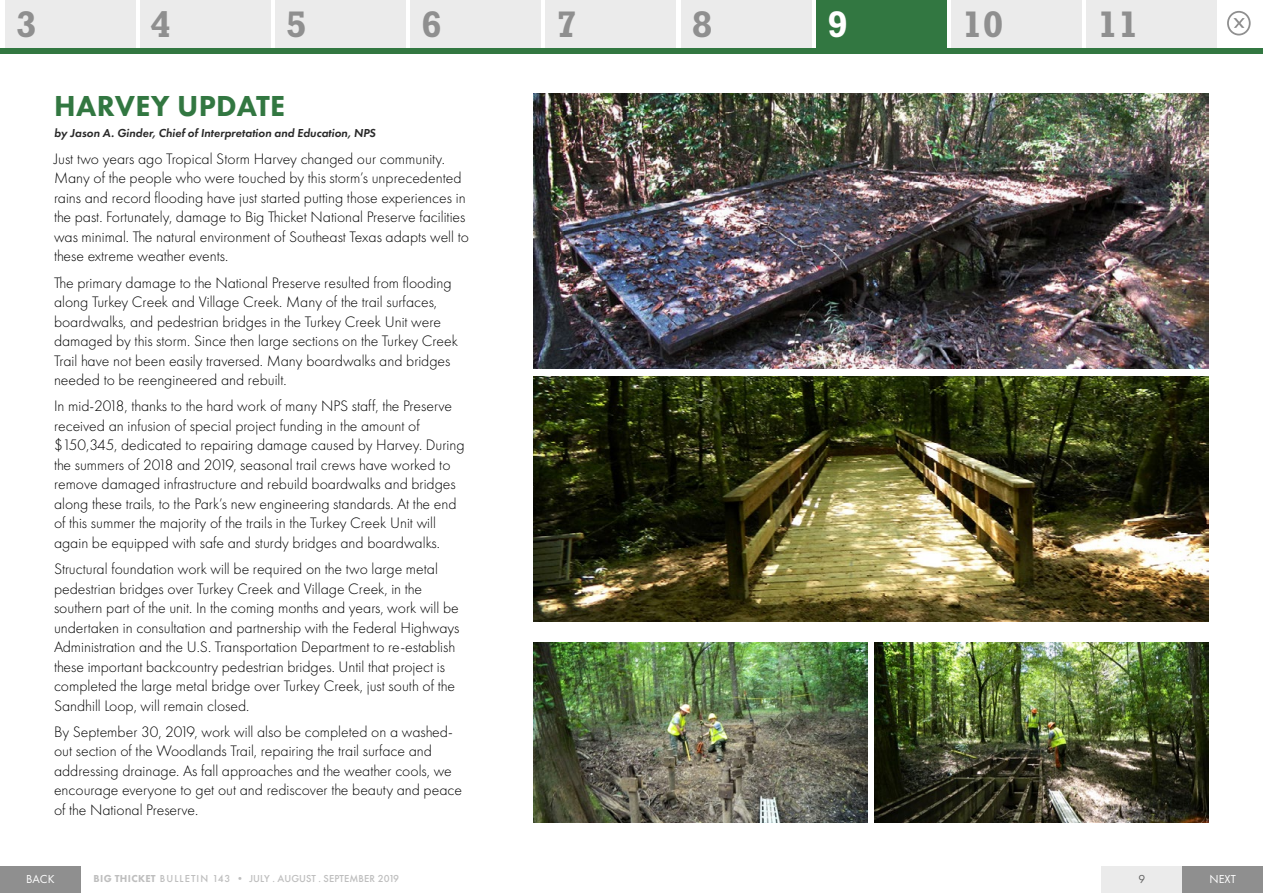
<style>
.page{position:relative;width:1263px;height:893px;background:#fff}
.page>*{position:absolute;margin:0;border:0;box-sizing:border-box;transform-origin:0 0}
.t1{font:700 37.5px "Rockwell Std";color:#8f8f8f}
.t2{font:700 37.5px "Rockwell Std";color:#fff}
.t3{font:800 30px "Futura PT";letter-spacing:.01em;color:#327741}
.t4{font:300 15.75px/19.5px "Futura PT";color:#000}
.t5{font:italic 600 12px "Futura PT";color:#292929}
.t6{font:12px "Futura PT";letter-spacing:.01em;color:#fff}
.t7{font:12px "Futura PT";color:#636363}
.t8{font:500 10.5px "Futura PT";letter-spacing:.01em;color:#bebebe}
.s1{font-weight:800}
</style>
<div class="page">
<div style="left:1227px;top:11px;width:23px;height:24px;border:2px solid #8f8f8f;border-radius:50%"></div>
<svg style="left:1233px;top:18px;width:12px;height:10px"></svg>
<div style="left:5px;top:0;width:130px;height:52px;background:#ebebeb"></div>
<div style="left:140px;top:0;width:130px;height:52px;background:#ebebeb"></div>
<div style="left:275px;top:0;width:131px;height:52px;background:#ebebeb"></div>
<div style="left:411px;top:0;width:130px;height:52px;background:#ebebeb"></div>
<div style="left:546px;top:0;width:130px;height:52px;background:#ebebeb"></div>
<div style="left:681px;top:0;width:130px;height:52px;background:#ebebeb"></div>
<div style="left:816px;top:0;width:130px;height:52px;background:#327741"></div>
<div style="left:951px;top:0;width:131px;height:52px;background:#ebebeb"></div>
<div style="left:1087px;top:0;width:130px;height:52px;background:#ebebeb"></div>
<div style="left:0;top:48px;width:1263px;height:5px;background:#327741"></div>
<div style="left:1102px;top:866px;width:161px;height:27px;background:#ebebeb"></div>
<div style="left:0;top:866px;width:81px;height:27px;background:#8f8f8f"></div>
<div style="left:1182px;top:866px;width:81px;height:27px;background:#8f8f8f"></div>
<img style="left:533px;top:93px;width:676px;height:276px">
<img style="left:533px;top:376px;width:676px;height:245px">
<img style="left:874px;top:643px;width:335px;height:180px">
<img style="left:533px;top:643px;width:335px;height:180px">
<h1 class="t1" style="left:16px;top:2px;width:22px">3</h1>
<h1 class="t1" style="left:151px;top:2px;width:22px">4</h1>
<h1 class="t1" style="left:286px;top:2px;width:22px">5</h1>
<h1 class="t1" style="left:421px;top:2px;width:22px">6</h1>
<h1 class="t1" style="left:557px;top:2px;width:22px">7</h1>
<h1 class="t1" style="left:692px;top:2px;width:22px">8</h1>
<h1 class="t2" style="left:827px;top:2px;width:22px">9</h1>
<h1 class="t1" style="left:962px;top:2px;width:43px">10</h1>
<h1 class="t1" style="left:1097px;top:2px;width:43px">11</h1>
<h2 class="t3" style="left:54px;top:88px;width:233px">HARVEY UPDATE</h2>
<p class="t5" style="left:54px;top:126px;width:323px">by Jason A. Ginder, Chief of Interpretation and Education, NPS</p>
<p class="t4" style="left:54px;top:149px;width:416px">Just two years ago Tropical Storm Harvey changed our community.<br>Many of the people who were touched by this storm’s unprecedented rains and record flooding have just started putting those experiences in the past. Fortunately, damage to Big Thicket National Preserve facilities was minimal. The natural environment of Southeast Texas adapts well to these extreme weather events.</p>
<p class="t4" style="left:54px;top:273px;width:406px">The primary damage to the National Preserve resulted from flooding along Turkey Creek and Village Creek. Many of the trail surfaces, boardwalks, and pedestrian bridges in the Turkey Creek Unit were damaged by this storm. Since then large sections on the Turkey Creek Trail have not been easily traversed. Many boardwalks and bridges needed to be reengineered and rebuilt.</p>
<p class="t4" style="left:54px;top:396px;width:412px">In mid-2018, thanks to the hard work of many NPS staff, the Preserve received an infusion of special project funding in the amount of $150,345, dedicated to repairing damage caused by Harvey. During the summers of 2018 and 2019, seasonal trail crews have worked to remove damaged infrastructure and rebuild boardwalks and bridges along these trails, to the Park’s new engineering standards. At the end of this summer the majority of the trails in the Turkey Creek Unit will again be equipped with safe and sturdy bridges and boardwalks.</p>
<p class="t4" style="left:54px;top:559px;width:407px">Structural foundation work will be required on the two large metal pedestrian bridges over Turkey Creek and Village Creek, in the southern part of the unit. In the coming months and years, work will be undertaken in consultation and partnership with the Federal Highways Administration and the U.S. Transportation Department to re-establish these important backcountry pedestrian bridges. Until that project is completed the large metal bridge over Turkey Creek, just south of the Sandhill Loop, will remain closed.</p>
<p class="t4" style="left:54px;top:722px;width:410px">By September 30, 2019, work will also be completed on a washed&shy;out section of the Woodlands Trail, repairing the trail surface and addressing drainage. As fall approaches and the weather cools, we encourage everyone to get out and rediscover the beauty and peace of the National Preserve.</p>
<p class="t8" style="left:94px;top:872px;width:307px"><span class="s1">BIG THICKET</span> BULLETIN 143 • JULY . AUGUST . SEPTEMBER 2019</p>
<p class="t6" style="left:26px;top:872px;width:30px">BACK</p>
<p class="t7" style="left:1138px;top:872px;width:8px">9</p>
<p class="t6" style="left:1209px;top:872px;width:28px">NEXT</p>
</div>
